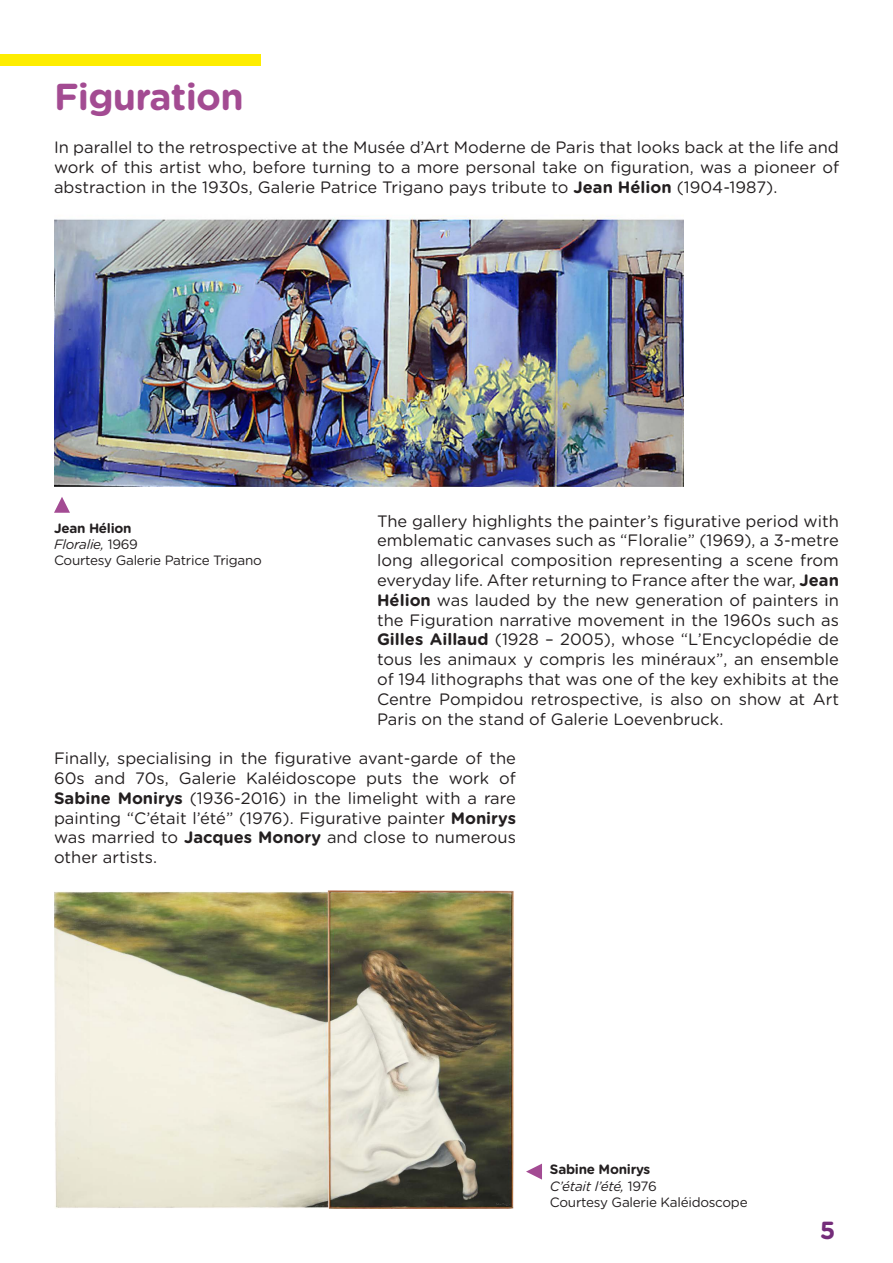
<style>
.page{position:relative;width:893px;height:1263px;background:#fff}
.page>*{position:absolute;margin:0;border:0;box-sizing:border-box;transform-origin:0 0}
.t1{font:700 37.5px "Gotham Rounded";letter-spacing:-.02em;color:#a34b92}
.t2{font:700 24.75px "Gotham Rounded";color:#742d7a}
.t3{font:16.5px/19.8px "Gotham Rounded";color:#231f20;text-align:justify}
.t4{font:13.5px "Gotham Rounded";letter-spacing:-.02em;color:#231f20}
.t5{font:italic 13.5px "Gotham Rounded";letter-spacing:-.02em;color:#231f20}
.t6{font:700 13.5px "Gotham Rounded";letter-spacing:-.02em;color:#231f20}
.s1{font-weight:700}
.s2{font-style:normal}
</style>
<div class="page">
<img style="left:54px;top:890px;width:460px;height:318px">
<img style="left:54px;top:217px;width:629px;height:270px">
<svg style="left:54px;top:497px;width:16px;height:16px"></svg>
<div style="left:0;top:54px;width:260px;height:11px;background:#feed00"></div>
<svg style="left:526px;top:1163px;width:16px;height:16px"></svg>
<p class="t1" style="left:54px;top:69px;width:191px">Figuration</p>
<p class="t3" style="left:54px;top:137px;width:787px">In parallel to the retrospective at the Musée d’Art Moderne de Paris that looks back at the life and work of this artist who, before turning to a more personal take on figuration, was a pioneer of abstraction in the 1930s, Galerie Patrice Trigano pays tribute to <span class="s1">Jean Hélion</span> (1904-1987).</p>
<p class="t3" style="left:377px;top:510px;width:463px">The gallery highlights the painter’s figurative period with emblematic canvases such as “Floralie” (1969), a 3-metre long allegorical composition representing a scene from everyday life. After returning to France after the war, <span class="s1">Jean Hélion</span> was lauded by the new generation of painters in the Figuration narrative movement in the 1960s such as <span class="s1">Gilles Aillaud</span> (1928 – 2005), whose “L’Encyclopédie de tous les animaux y compris les minéraux”, an ensemble of 194 lithographs that was one of the key exhibits at the Centre Pompidou retrospective, is also on show at Art Paris on the stand of Galerie Loevenbruck.</p>
<p class="t3" style="left:54px;top:748px;width:463px">Finally, specialising in the figurative avant-garde of the 60s and 70s, Galerie Kaléidoscope puts the work of <span class="s1">Sabine Monirys</span> (1936-2016) in the limelight with a rare painting “C’était l’été” (1976). Figurative painter <span class="s1">Monirys </span>was married to <span class="s1">Jacques Monory</span> and close to numerous other artists.</p>
<p class="t6" style="left:54px;top:518px;width:79px">Jean Hélion</p>
<p class="t5" style="left:54px;top:535px;width:85px">Floralie, <span class="s2">1969</span></p>
<p class="t4" style="left:54px;top:551px;width:209px">Courtesy Galerie Patrice Trigano</p>
<p class="t6" style="left:550px;top:1160px;width:102px">Sabine Monirys</p>
<p class="t5" style="left:550px;top:1176px;width:108px">C’était l’été, <span class="s2">1976</span></p>
<p class="t4" style="left:550px;top:1193px;width:199px">Courtesy Galerie Kaléidoscope</p>
<h2 class="t2" style="left:820px;top:1212px;width:17px">5</h2>
</div>
